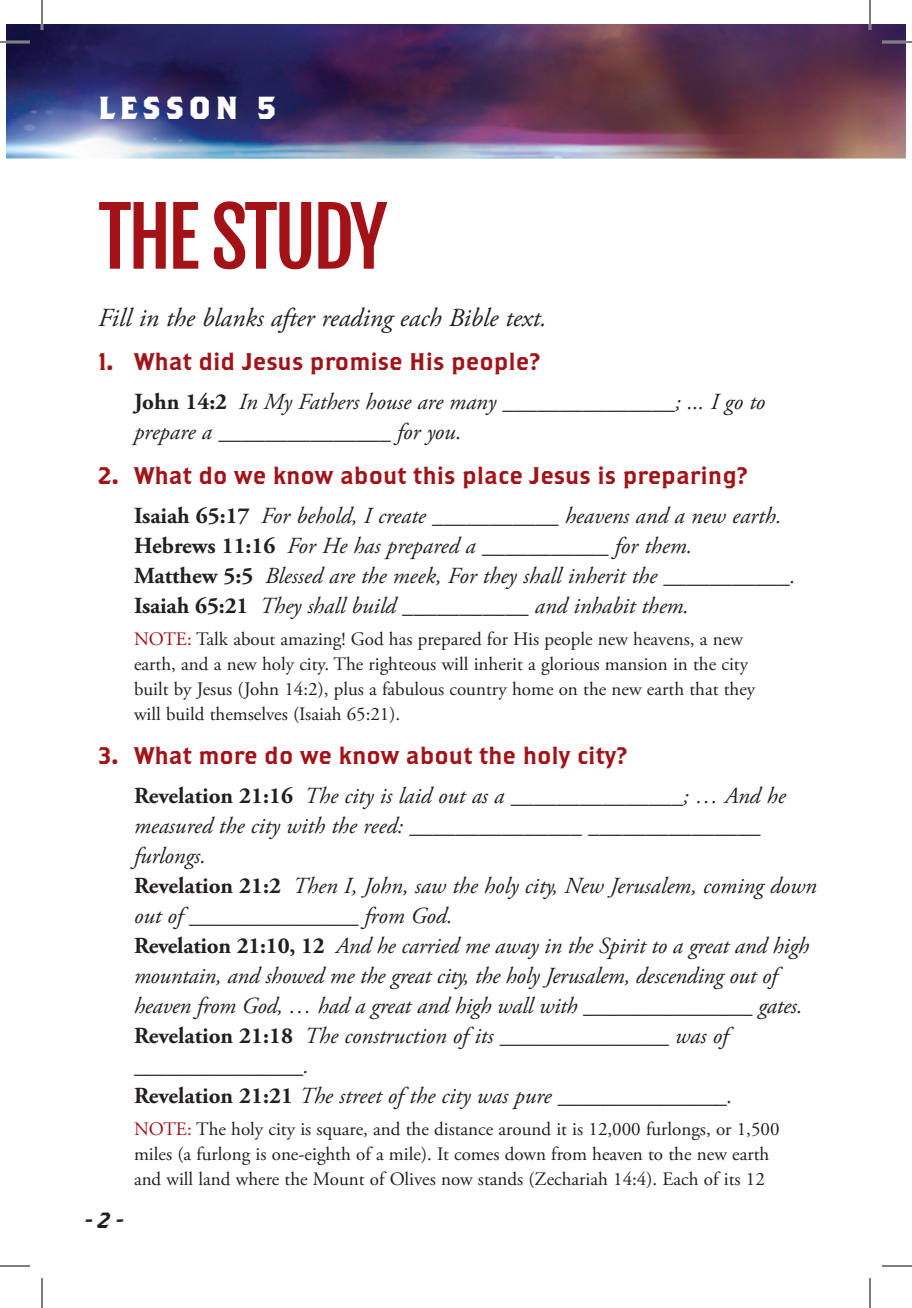
<style>
.page{position:relative;width:912px;height:1308px;background:#fff}
.page>*{position:absolute;margin:0;border:0;box-sizing:border-box;transform-origin:0 0}
.Subhead{font:80px "Fjalla One";letter-spacing:-.05em;color:#a21217}
.t1{font:700 31.8px "Brothers OT";letter-spacing:.15em;color:#fff}
.Subhead-2{font:italic 26px "Adobe Garamond Pro";color:#231f20}
.QUESTION{font:24px "Brothers OT";color:#a21217}
.VERSES{font:italic 23px/30px "Adobe Garamond Pro";color:#231f20}
.t2{font:22px "Brothers OT Super Slant";color:#231f20}
.NOTE{font:19px/25px "Adobe Garamond Pro";color:#231f20}
.s1{font-weight:700;font-style:normal}
.s2{color:#a21217}
</style>
<div class="page">
<img style="left:6px;top:24px;width:900px;height:134px">
<hr style="left:0;top:41px;width:30px;height:2px;background:#fff">
<hr style="left:882px;top:41px;width:30px;height:2px;background:#fff">
<hr style="left:41px;top:0;width:2px;height:30px;background:#fff">
<hr style="left:869px;top:0;width:2px;height:30px;background:#fff">
<hr style="left:0;top:42px;width:30px;height:1px;background:#000">
<hr style="left:882px;top:42px;width:30px;height:1px;background:#000">
<hr style="left:0;top:1266px;width:30px;height:1px;background:#000">
<hr style="left:882px;top:1266px;width:30px;height:1px;background:#000">
<hr style="left:42px;top:0;width:1px;height:30px;background:#000">
<hr style="left:42px;top:1278px;width:1px;height:30px;background:#000">
<hr style="left:870px;top:0;width:1px;height:30px;background:#000">
<hr style="left:870px;top:1278px;width:1px;height:30px;background:#000">
<p class="t1" style="left:98px;top:93px;width:180px">LESSON 5</p>
<p class="Subhead" style="left:98px;top:188px;width:291px">THE STUDY</p>
<p class="Subhead-2" style="left:98px;top:302px;width:450px">Fill in the blanks after reading each Bible text.</p>
<p class="QUESTION" style="left:98px;top:351px;width:443px">1. What did Jesus promise His people?</p>
<p class="VERSES" style="left:134px;top:387px;width:633px"><span class="s1">John 14:2</span> In My Fathers house are many _______________; ... I go to prepare a _______________ for you.</p>
<p class="QUESTION" style="left:98px;top:464px;width:651px">2. What do we know about this place Jesus is preparing?</p>
<p class="VERSES" style="left:134px;top:501px;width:649px"><span class="s1">Isaiah 65:17</span> For behold, I create ___________ heavens and a new earth.</p>
<p class="VERSES" style="left:134px;top:531px;width:560px"><span class="s1">Hebrews 11:16</span> For He has prepared a ___________ for them.</p>
<p class="VERSES" style="left:134px;top:561px;width:663px"><span class="s1">Matthew 5:5</span> Blessed are the meek, For they shall inherit the ___________.</p>
<p class="VERSES" style="left:134px;top:591px;width:557px"><span class="s1">Isaiah 65:21</span> They shall build ___________ and inhabit them.</p>
<p class="NOTE" style="left:134px;top:627px;width:623px"><span class="s2">NOTE:</span> Talk about amazing! God has prepared for His people new heavens, a new earth, and a new holy city. The righteous will inherit a glorious mansion in the city built by Jesus (John 14:2), plus a fabulous country home on the new earth that they will build themselves (Isaiah 65:21).</p>
<p class="QUESTION" style="left:98px;top:745px;width:530px">3. What more do we know about the holy city?</p>
<p class="VERSES" style="left:134px;top:781px;width:653px"><span class="s1">Revelation 21:16</span> The city is laid out as a _______________; … And he measured the city with the reed: _______________ _______________ furlongs.</p>
<p class="VERSES" style="left:134px;top:871px;width:684px"><span class="s1">Revelation 21:2</span> Then I, John, saw the holy city, New Jerusalem, coming down out of _______________ from God.</p>
<p class="VERSES" style="left:134px;top:931px;width:677px"><span class="s1">Revelation 21:10, 12</span> And he carried me away in the Spirit to a great and high mountain, and showed me the great city, the holy Jerusalem, descending out of heaven from God, … had a great and high wall with _______________ gates.</p>
<p class="VERSES" style="left:134px;top:1021px;width:596px"><span class="s1">Revelation 21:18</span> The construction of its _______________ was of _______________.</p>
<p class="VERSES" style="left:134px;top:1081px;width:600px"><span class="s1">Revelation 21:21</span> The street of the city was pure _______________.</p>
<p class="NOTE" style="left:134px;top:1117px;width:647px"><span class="s2">NOTE:</span> The holy city is square, and the distance around it is 12,000 furlongs, or 1,500 miles (a furlong is one-eighth of a mile). It comes down from heaven to the new earth and will land where the Mount of Olives now stands (Zechariah 14:4). Each of its 12</p>
<p class="t2" style="left:85px;top:1210px;width:40px">- 2 -</p>
</div>
